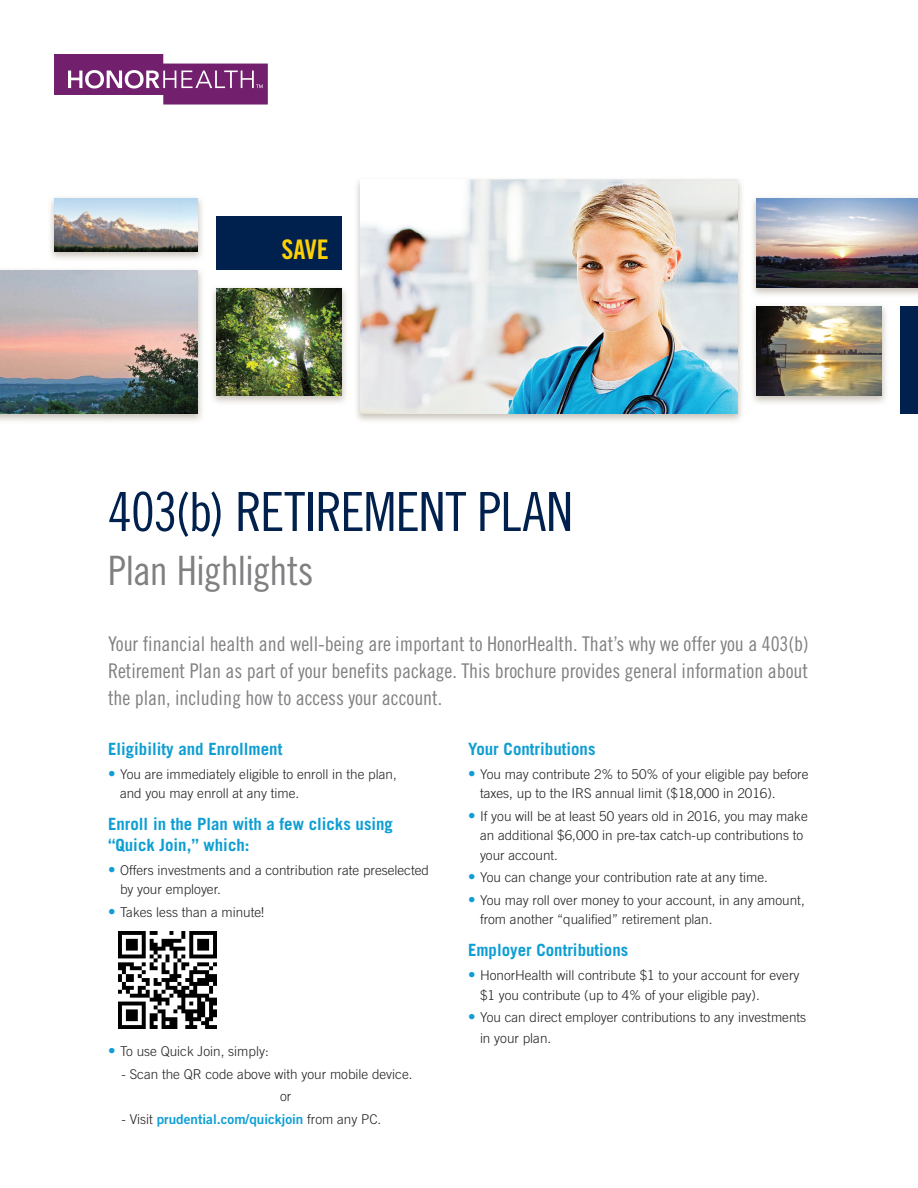
<style>
.page{position:relative;width:918px;height:1188px;background:#fff}
.page>*{position:absolute;margin:0;border:0;box-sizing:border-box;transform-origin:0 0}
.t1{font:54px "Trade Gothic LT Std Cn 18";letter-spacing:-.02em;color:#00214d}
.Sub_Head{font:40.5px "Trade Gothic LT Std Cn 18";letter-spacing:-.025em;color:#808083}
.t2{font:27px "Trade Gothic LT Std Bd Cn 20";color:#fed105}
.Blurb{font:20.25px/27px "Trade Gothic LT Std Cn 18";color:#808083;text-align:justify}
.Heading_2{font:700 16.8px/20.2px "Trade Gothic LT Std";color:#0e9ed3}
.Bullet{font:300 13.5px/19.5px "Trade Gothic LT Std";color:#231f20}
.Body{font:13.5px "Trade Gothic LT Std Bd 2";color:#0e9ed3}
.s1{font-size:15px;color:#0e9ed3}
.s2{font-family:"Trade Gothic LT Std";font-weight:300;color:#231f20}
</style>
<div class="page">
<svg style="left:356px;top:179px;width:386px;height:242px"></svg>
<img style="left:360px;top:180px;width:378px;height:234px">
<div style="left:900px;top:306px;width:18px;height:108px;background:#00214d"></div>
<div style="left:216px;top:216px;width:126px;height:54px;background:#00214d"></div>
<svg style="left:50px;top:197px;width:152px;height:62px"></svg>
<img style="left:54px;top:198px;width:144px;height:54px">
<svg style="left:752px;top:197px;width:166px;height:98px"></svg>
<img style="left:756px;top:198px;width:162px;height:90px">
<svg style="left:752px;top:305px;width:134px;height:98px"></svg>
<img style="left:756px;top:306px;width:126px;height:90px">
<svg style="left:212px;top:287px;width:134px;height:116px"></svg>
<img style="left:216px;top:288px;width:126px;height:108px">
<svg style="left:0;top:269px;width:202px;height:152px"></svg>
<img style="left:0;top:270px;width:198px;height:144px">
<img style="left:119px;top:932px;width:97px;height:97px">
<svg style="left:54px;top:54px;width:214px;height:51px"></svg>
<p class="t2" style="left:281px;top:233px;width:49px">SAVE</p>
<p class="t1" style="left:108px;top:480px;width:467px">403(b) RETIREMENT PLAN</p>
<p class="Sub_Head" style="left:108px;top:547px;width:207px">Plan Highlights</p>
<p class="Blurb" style="left:108px;top:630px;width:702px">Your financial health and well-being are important to HonorHealth. That’s why we offer you a 403(b)<br>Retirement Plan as part of your benefits package. This brochure provides general information about the plan, including how to access your account.</p>
<p class="Heading_2" style="left:108px;top:738px;width:176px">Eligibility and Enrollment</p>
<p class="Bullet" style="left:120px;top:764px;width:278px;text-indent:-12px"><span class="s1">•</span> You are immediately eligible to enroll in the plan, and you may enroll at any time.</p>
<p class="Heading_2" style="left:108px;top:814px;width:287px">Enroll in the Plan with a few clicks using “Quick Join,” which:</p>
<p class="Bullet" style="left:120px;top:860px;width:311px;text-indent:-12px"><span class="s1">•</span> Offers investments and a contribution rate preselected by your employer.</p>
<p class="Bullet" style="left:108px;top:902px;width:158px"><span class="s1">•</span> Takes less than a minute!</p>
<p class="Bullet" style="left:108px;top:1041px;width:162px"><span class="s1">•</span> To use Quick Join, simply:</p>
<p class="Bullet" style="left:122px;top:1064px;width:293px">- Scan the QR code above with your mobile device.</p>
<p class="Bullet" style="left:280px;top:1086px;width:13px">or</p>
<p class="Body" style="left:122px;top:1110px;width:261px"><span class="s2">- Visit</span> prudential.com/quickjoin <span class="s2">from any PC.</span></p>
<p class="Heading_2" style="left:468px;top:738px;width:129px">Your Contributions</p>
<p class="Bullet" style="left:480px;top:764px;width:330px;text-indent:-12px"><span class="s1">•</span> You may contribute 2% to 50% of your eligible pay before taxes, up to the IRS annual limit ($18,000 in 2016).</p>
<p class="Bullet" style="left:480px;top:806px;width:329px;text-indent:-12px"><span class="s1">•</span> If you will be at least 50 years old in 2016, you may make an additional $6,000 in pre-tax catch-up contributions to your account.</p>
<p class="Bullet" style="left:468px;top:867px;width:302px"><span class="s1">•</span> You can change your contribution rate at any time.</p>
<p class="Bullet" style="left:480px;top:890px;width:326px;text-indent:-12px"><span class="s1">•</span> You may roll over money to your account, in any amount, from another “qualified” retirement plan.</p>
<p class="Heading_2" style="left:468px;top:940px;width:162px">Employer Contributions</p>
<p class="Bullet" style="left:480px;top:966px;width:321px;text-indent:-12px"><span class="s1">•</span> HonorHealth will contribute $1 to your account for every $1 you contribute (up to 4% of your eligible pay).</p>
<p class="Bullet" style="left:480px;top:1007px;width:328px;line-height:20.2px;text-indent:-12px"><span class="s1">•</span> You can direct employer contributions to any investments in your plan.</p>
</div>
